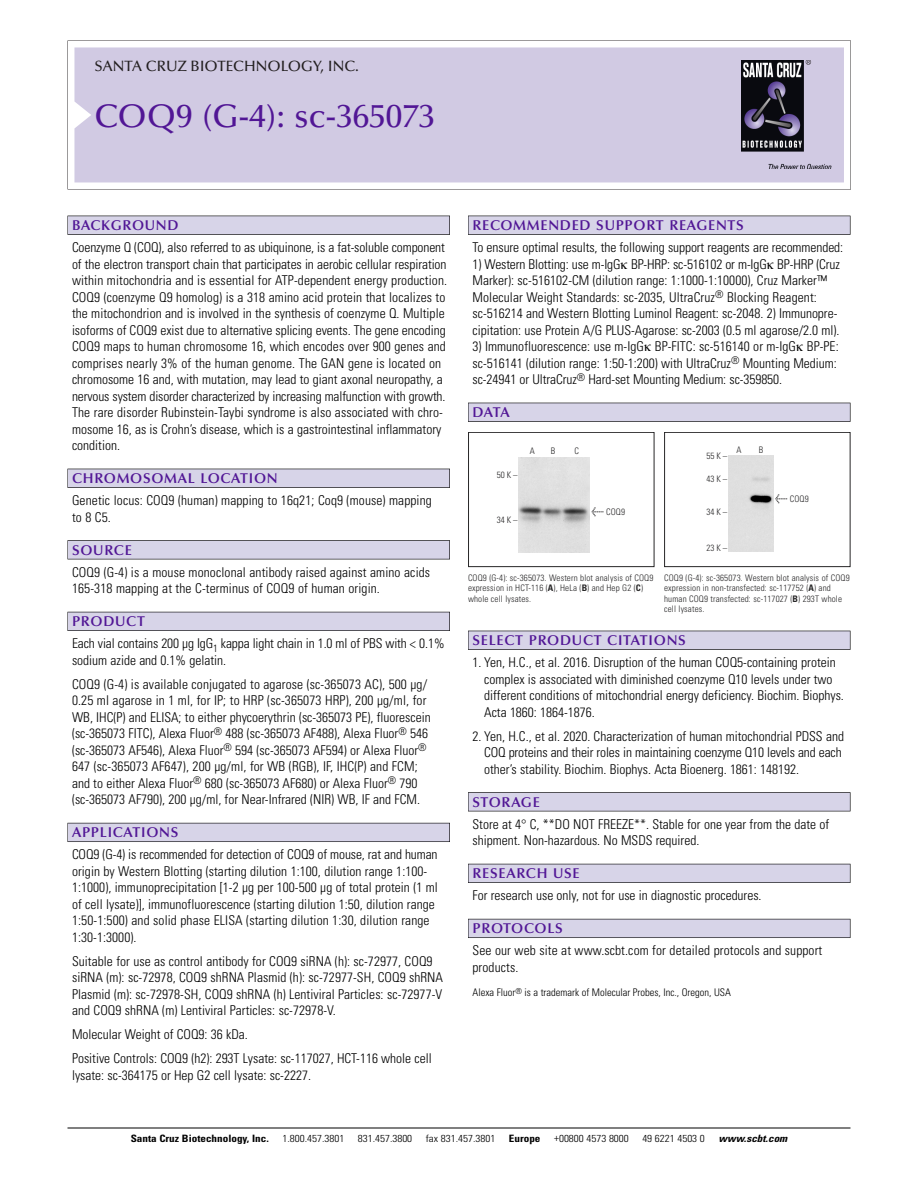
<style>
.page{position:relative;width:918px;height:1188px;background:#fff}
.page>*{position:absolute;margin:0;border:0;box-sizing:border-box;transform-origin:0 0}
.t1{font:500 33px "Optima";color:#511695}
.t2{font:500 15px "Optima";color:#231f20}
.t3{font:600 14.25px "Optima";letter-spacing:.05em;color:#511695}
.t4{font:300 condensed 13.5px/16.5px "Univers";color:#000}
.t5{font:300 condensed 10.5px "Univers";color:#000}
.t6{font:300 condensed 10.2px "Univers";color:#000;scale:1.1 1}
.t7{font:700 condensed 10.2px "Univers";color:#000;scale:1.1 1}
.t8{font:italic 700 condensed 10.2px "Univers";color:#000;scale:1.1 1}
.t9{font:300 condensed 9px/10.5px "Univers";letter-spacing:.015em;color:#272627}
.s1{font-family:"Meta Plus";font-weight:400;font-stretch:normal;font-size:10.5px}
.s2{font-weight:700}
</style>
<div class="page">
<svg style="left:74px;top:41px;width:777px;height:148px"></svg>
<div style="left:74px;top:47px;width:770px;height:135px;background:#d1cae3"></div>
<img style="left:741px;top:60px;width:90px;height:108px">
<div style="left:68px;top:216px;width:382px;height:19px;background:#535256"></div>
<div style="left:68px;top:216px;width:381px;height:18px;background:#d7d4e8"></div>
<div style="left:68px;top:469px;width:382px;height:19px;background:#525156"></div>
<div style="left:68px;top:469px;width:381px;height:18px;background:#d7d4e8"></div>
<div style="left:68px;top:540px;width:382px;height:19px;background:#545357"></div>
<div style="left:68px;top:541px;width:381px;height:18px;background:#d7d4e8"></div>
<div style="left:68px;top:612px;width:382px;height:19px;background:#535259"></div>
<div style="left:68px;top:612px;width:381px;height:18px;background:#d7d4e8"></div>
<div style="left:68px;top:823px;width:382px;height:19px;background:#595860"></div>
<div style="left:68px;top:823px;width:381px;height:18px;background:#d7d4e8"></div>
<div style="left:468px;top:216px;width:382px;height:19px;background:#535256"></div>
<div style="left:468px;top:216px;width:382px;height:18px;background:#d7d4e8"></div>
<div style="left:468px;top:403px;width:382px;height:19px;background:#525156"></div>
<div style="left:468px;top:403px;width:382px;height:18px;background:#d7d4e8"></div>
<div style="left:468px;top:631px;width:382px;height:19px;background:#525156"></div>
<div style="left:468px;top:631px;width:382px;height:18px;background:#d7d4e8"></div>
<div style="left:468px;top:792px;width:382px;height:19px;background:#545357"></div>
<div style="left:468px;top:793px;width:382px;height:18px;background:#d7d4e8"></div>
<div style="left:468px;top:864px;width:382px;height:19px;background:#535259"></div>
<div style="left:468px;top:864px;width:382px;height:18px;background:#d7d4e8"></div>
<div style="left:468px;top:919px;width:382px;height:19px;background:#595860"></div>
<div style="left:468px;top:919px;width:382px;height:18px;background:#d7d4e8"></div>
<hr style="left:68px;top:1128px;width:782px;height:1px;background:#000">
<div style="left:664px;top:432px;width:186px;height:135px;border:1px solid #272627"></div>
<img style="left:728px;top:456px;width:45px;height:95px">
<div style="left:468px;top:432px;width:186px;height:135px;border:1px solid #272627"></div>
<img style="left:519px;top:457px;width:70px;height:95px">
<p class="t2" style="left:94px;top:60px;width:266px">SANTA CRUZ BIOTECHNOLOGY, INC.</p>
<p class="t1" style="left:94px;top:102px;width:342px">COQ9 (G-4): sc-365073</p>
<p class="t3" style="left:72px;top:219px;width:108px">BACKGROUND</p>
<p class="t4" style="left:72px;top:240px;width:377px">Coenzyme Q (COQ), also referred to as ubiquinone, is a fat-soluble component of the electron transport chain that participates in aerobic cellular respiration within mitochondria and is essential for ATP-dependent energy production.<br>COQ9 (coenzyme Q9 homolog) is a 318 amino acid protein that localizes to the mitochondrion and is involved in the synthesis of coenzyme Q. Multiple isoforms of COQ9 exist due to alternative splicing events. The gene encoding COQ9 maps to human chromosome 16, which encodes over 900 genes and comprises nearly 3% of the human genome. The GAN gene is located on chromosome 16 and, with mutation, may lead to giant axonal neuropathy, a nervous system disorder characterized by increasing malfunction with growth.<br>The rare disorder Rubinstein-Taybi syndrome is also associated with chro&shy;mosome 16, as is Crohn’s disease, which is a gastrointestinal inflammatory condition.</p>
<p class="t3" style="left:72px;top:472px;width:207px">CHROMOSOMAL LOCATION</p>
<p class="t4" style="left:72px;top:493px;width:361px">Genetic locus: COQ9 (human) mapping to 16q21; Coq9 (mouse) mapping to 8 C5.</p>
<p class="t3" style="left:72px;top:544px;width:61px">SOURCE</p>
<p class="t4" style="left:72px;top:565px;width:360px">COQ9 (G-4) is a mouse monoclonal antibody raised against amino acids<br>165-318 mapping at the C-terminus of COQ9 of human origin.</p>
<p class="t3" style="left:72px;top:615px;width:74px">PRODUCT</p>
<p class="t4" style="left:72px;top:637px;width:374px">Each vial contains 200 µg IgG<sub>1</sub> kappa light chain in 1.0 ml of PBS with &lt; 0.1% sodium azide and 0.1% gelatin.</p>
<p class="t4" style="left:72px;top:677px;width:360px">COQ9 (G-4) is available conjugated to agarose (sc-365073 AC), 500 µg/ 0.25 ml agarose in 1 ml, for IP; to HRP (sc-365073 HRP), 200 µg/ml, for WB, IHC(P) and ELISA; to either phycoerythrin (sc-365073 PE), fluorescein (sc-365073 FITC), Alexa Fluor<sup>®</sup> 488 (sc-365073 AF488), Alexa Fluor<sup>®</sup> 546 (sc-365073 AF546), Alexa Fluor<sup>®</sup> 594 (sc-365073 AF594) or Alexa Fluor<sup>® </sup>647 (sc-365073 AF647), 200 µg/ml, for WB (RGB), IF, IHC(P) and FCM; and to either Alexa Fluor<sup>®</sup> 680 (sc-365073 AF680) or Alexa Fluor<sup>®</sup> 790 (sc-365073 AF790), 200 µg/ml, for Near-Infrared (NIR) WB, IF and FCM.</p>
<p class="t3" style="left:72px;top:826px;width:108px">APPLICATIONS</p>
<p class="t4" style="left:72px;top:848px;width:367px">COQ9 (G-4) is recommended for detection of COQ9 of mouse, rat and human origin by Western Blotting (starting dilution 1:100, dilution range 1:100- 1:1000), immunoprecipitation [1-2 µg per 100-500 µg of total protein (1 ml of cell lysate)], immunofluorescence (starting dilution 1:50, dilution range 1:50-1:500) and solid phase ELISA (starting dilution 1:30, dilution range 1:30-1:3000).</p>
<p class="t4" style="left:72px;top:954px;width:373px">Suitable for use as control antibody for COQ9 siRNA (h): sc-72977, COQ9 siRNA (m): sc-72978, COQ9 shRNA Plasmid (h): sc-72977-SH, COQ9 shRNA Plasmid (m): sc-72978-SH, COQ9 shRNA (h) Lentiviral Particles: sc-72977-V and COQ9 shRNA (m) Lentiviral Particles: sc-72978-V.</p>
<p class="t4" style="left:72px;top:1028px;width:177px">Molecular Weight of COQ9: 36 kDa.</p>
<p class="t4" style="left:72px;top:1052px;width:361px">Positive Controls: COQ9 (h2): 293T Lysate: sc-117027, HCT-116 whole cell lysate: sc-364175 or Hep G2 cell lysate: sc-2227.</p>
<p class="t3" style="left:473px;top:219px;width:273px">RECOMMENDED SUPPORT REAGENTS</p>
<p class="t4" style="left:473px;top:240px;width:372px">To ensure optimal results, the following support reagents are recommended:</p>
<p class="t4" style="left:473px;top:257px;width:369px">1) Western Blotting: use m-IgG BP-HRP: sc-516102 or m-IgG BP-HRP (Cruz Marker): sc-516102-CM (dilution range: 1:1000-1:10000), Cruz Marker™ Molecular Weight Standards: sc-2035, UltraCruz<sup>®</sup> Blocking Reagent: sc-516214 and Western Blotting Luminol Reagent: sc-2048. 2) Immunopre&shy;cipitation: use Protein A/G PLUS-Agarose: sc-2003 (0.5 ml agarose/2.0 ml).</p>
<p class="t4" style="left:473px;top:339px;width:368px">3) Immunofluorescence: use m-IgG BP-FITC: sc-516140 or m-IgG BP-PE: sc-516141 (dilution range: 1:50-1:200) with UltraCruz<sup>®</sup> Mounting Medium: sc-24941 or UltraCruz<sup>®</sup> Hard-set Mounting Medium: sc-359850.</p>
<p class="t3" style="left:473px;top:406px;width:39px">DATA</p>
<p class="t9" style="left:497px;top:471px;width:22px">50K–</p>
<p class="t9" style="left:497px;top:515px;width:22px">34K–</p>
<p class="t9" style="left:530px;top:447px;width:7px">A</p>
<p class="t9" style="left:551px;top:447px;width:6px">B</p>
<p class="t9" style="left:574px;top:447px;width:6px">C</p>
<p class="t9" style="left:592px;top:508px;width:35px"><span class="s1">&lt;</span> COQ9</p>
<p class="t9" style="left:468px;top:573px;width:187px">COQ9 (G-4): sc-365073. Western blot analysis of COQ9 expression in HCT-116 (<span class="s2">A</span>), HeLa (<span class="s2">B</span>) and Hep G2 (<span class="s2">C</span>) whole cell lysates.</p>
<p class="t9" style="left:706px;top:452px;width:22px">55K–</p>
<p class="t9" style="left:706px;top:475px;width:22px">43K–</p>
<p class="t9" style="left:706px;top:507px;width:22px">34K–</p>
<p class="t9" style="left:706px;top:543px;width:22px">23K–</p>
<p class="t9" style="left:736px;top:445px;width:7px">A</p>
<p class="t9" style="left:759px;top:445px;width:6px">B</p>
<p class="t9" style="left:775px;top:495px;width:35px"><span class="s1">&lt;</span> COQ9</p>
<p class="t9" style="left:664px;top:573px;width:187px">COQ9 (G-4): sc-365073. Western blot analysis of COQ9 expression in non-transfected: sc-117752 (<span class="s2">A</span>) and human COQ9 transfected: sc-117027 (<span class="s2">B</span>) 293T whole cell lysates.</p>
<p class="t3" style="left:473px;top:634px;width:215px">SELECT PRODUCT CITATIONS</p>
<p class="t4" style="left:484px;top:655px;width:361px;text-indent:-12px">1. Yen, H.C., et al. 2016. Disruption of the human COQ5-containing protein complex is associated with diminished coenzyme Q10 levels under two different conditions of mitochondrial energy deficiency. Biochim. Biophys.<br>Acta 1860: 1864-1876.</p>
<p class="t4" style="left:484px;top:729px;width:361px;text-indent:-12px">2. Yen, H.C., et al. 2020. Characterization of human mitochondrial PDSS and<br>COQ proteins and their roles in maintaining coenzyme Q10 levels and each other’s stability. Biochim. Biophys. Acta Bioenerg. 1861: 148192.</p>
<p class="t3" style="left:473px;top:796px;width:69px">STORAGE</p>
<p class="t4" style="left:473px;top:817px;width:358px">Store at 4° C, **DO NOT FREEZE**. Stable for one year from the date of shipment. Non-hazardous. No MSDS required.</p>
<p class="t3" style="left:473px;top:867px;width:109px">RESEARCH USE</p>
<p class="t4" style="left:473px;top:889px;width:291px">For research use only, not for use in diagnostic procedures.</p>
<p class="t3" style="left:473px;top:922px;width:92px">PROTOCOLS</p>
<p class="t4" style="left:473px;top:944px;width:351px">See our web site at www.scbt.com for detailed protocols and support products.</p>
<p class="t5" style="left:473px;top:988px;width:260px">Alexa Fluor<sup>®</sup> is a trademark of Molecular Probes, Inc., Oregon, USA</p>
<p class="t7" style="left:131px;top:1135px;width:127px">Santa Cruz Biotechnology, Inc.</p>
<p class="t6" style="left:282px;top:1135px;width:58px">1.800.457.3801</p>
<p class="t6" style="left:358px;top:1135px;width:51px">831.457.3800</p>
<p class="t6" style="left:426px;top:1135px;width:65px">fax 831.457.3801</p>
<p class="t7" style="left:509px;top:1135px;width:30px">Europe</p>
<p class="t6" style="left:554px;top:1135px;width:69px">+00800 4573 8000</p>
<p class="t6" style="left:642px;top:1135px;width:58px">49 6221 4503 0</p>
<p class="t8" style="left:719px;top:1135px;width:66px">www.scbt.com</p>
</div>
